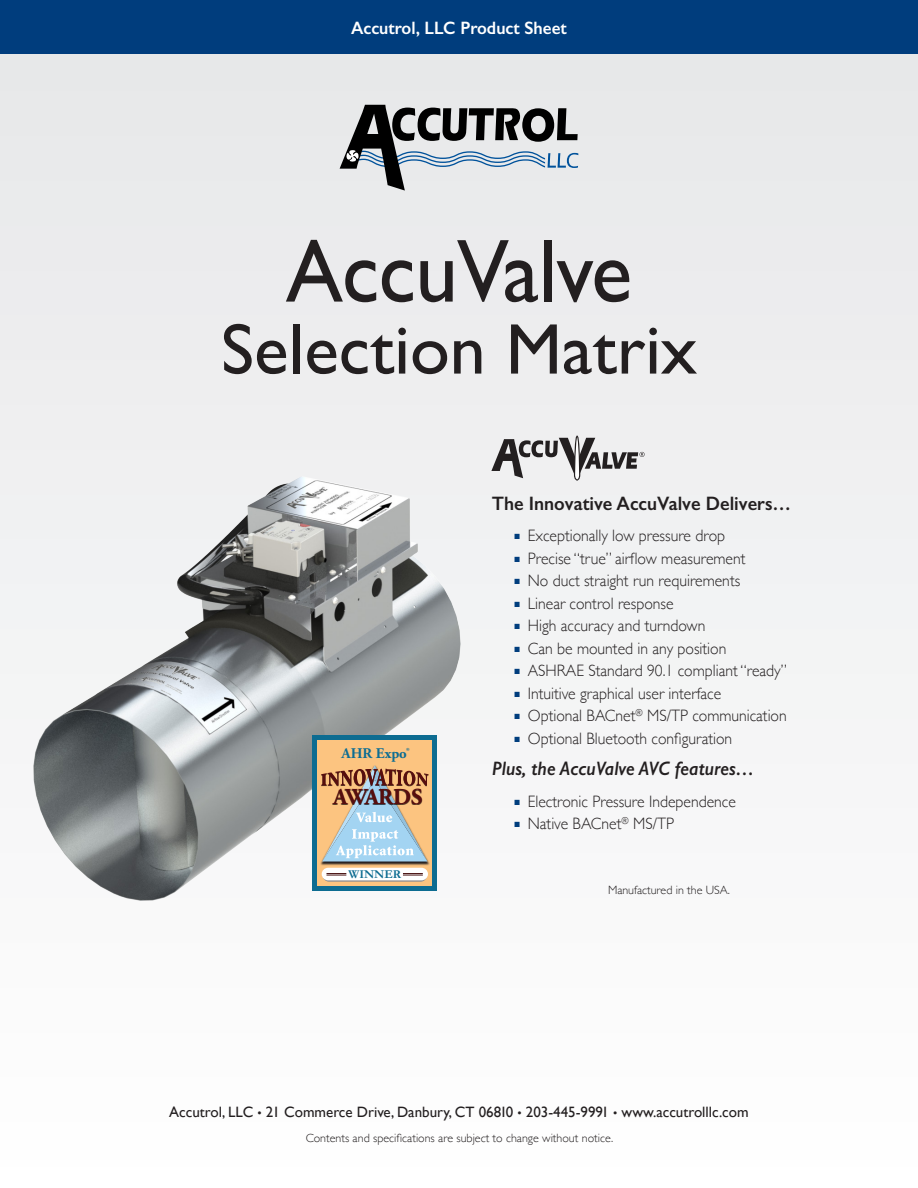
<style>
.page{position:relative;width:918px;height:1188px;background:#fff}
.page>*{position:absolute;margin:0;border:0;box-sizing:border-box;transform-origin:0 0}
.CoverTitle{font:90px "Gill Sans";letter-spacing:-.01em;color:#231f20;scale:.95 1}
.CoverTitle-2{font:72px "Gill Sans";color:#231f20}
.t1{font:700 22.8px "Adobe Garamond Pro";letter-spacing:-.04em;color:#570e0e}
.Subhead1{font:600 19.5px "Gill Sans";color:#231f20;scale:.95 1}
.Subhead1-2{font:italic 600 19.5px "Gill Sans";color:#231f20;scale:.95 1}
.t2{font:600 18px "Gill Sans";color:#fff;scale:.95 1}
.t3{font:300 16.5px "Gill Sans";color:#231f20;scale:.95 1}
.t4{font:15px "Gill Sans";color:#231f20}
.t5{font:700 14.7px "Adobe Garamond Pro";color:#0d6d93}
.CoverNote{font:300 12px "Gill Sans";color:#231f20}
.t6{font:700 12px "Garamond";color:#0d6c91}
.s1{color:#003d7d}
.s2{font-size:12px}
</style>
<div class="page">
<div style="left:0;top:50px;width:918px;height:1138px;background:linear-gradient(to right,#f2f2f3,#f3f4f4)"></div>
<svg style="left:340px;top:105px;width:238px;height:86px;background:#a0a5a8"></svg>
<div style="left:0;top:0;width:918px;height:54px;background:#003d7d"></div>
<img style="left:14px;top:467px;width:478px;height:445px">
<div style="left:313px;top:735px;width:124px;height:155px;background:#0d6c91"></div>
<div style="left:317px;top:740px;width:115px;height:146px;background:#fcc480"></div>
<img style="left:320px;top:862px;width:110px;height:4px">
<svg style="left:323px;top:869px;width:104px;height:13px"></svg>
<div style="left:322px;top:868px;width:106px;height:12px;background:#fff;border-radius:6px"></div>
<svg style="left:321px;top:765px;width:108px;height:97px"></svg>
<svg style="left:326px;top:873px;width:20px;height:3px"></svg>
<svg style="left:403px;top:873px;width:20px;height:3px"></svg>
<svg style="left:491px;top:436px;width:154px;height:45px"></svg>
<p class="t2" style="left:351px;top:17px;width:229px">Accutrol, LLC Product Sheet</p>
<p class="CoverTitle" style="left:286px;top:218px;width:366px">AccuValve</p>
<p class="CoverTitle-2" style="left:221px;top:307px;width:477px">Selection Matrix</p>
<p class="t5" style="left:342px;top:745px;width:70px">AHR Expo<sup>®</sup></p>
<p class="t1" style="left:333px;top:783px;width:91px">AWARDS</p>
<p class="t6" style="left:349px;top:866px;width:54px">WINNER</p>
<p class="Subhead1" style="left:492px;top:491px;width:316px">The Innovative AccuValve Delivers…</p>
<p class="t3" style="left:514px;top:523px;width:223px"><span class="s1">■</span> Exceptionally low pressure drop</p>
<p class="t3" style="left:514px;top:545px;width:245px"><span class="s1">■</span> Precise “true” airflow measurement</p>
<p class="t3" style="left:514px;top:568px;width:239px"><span class="s1">■</span> No duct straight run requirements</p>
<p class="t3" style="left:514px;top:590px;width:169px"><span class="s1">■</span> Linear control response</p>
<p class="t3" style="left:514px;top:613px;width:203px"><span class="s1">■</span> High accuracy and turndown</p>
<p class="t3" style="left:514px;top:635px;width:225px"><span class="s1">■</span> Can be mounted in any position</p>
<p class="t3" style="left:514px;top:658px;width:289px"><span class="s1">■</span> ASHRAE Standard 90.1 compliant “ready”</p>
<p class="t3" style="left:514px;top:680px;width:219px"><span class="s1">■</span> Intuitive graphical user interface</p>
<p class="t3" style="left:514px;top:703px;width:288px"><span class="s1">■</span> Optional BACnet<sup>®</sup> MS/TP communication</p>
<p class="t3" style="left:514px;top:725px;width:231px"><span class="s1">■</span> Optional Bluetooth configuration</p>
<p class="Subhead1-2" style="left:492px;top:757px;width:278px">Plus, the AccuValve AVC features…</p>
<p class="t3" style="left:514px;top:788px;width:235px"><span class="s1">■</span> Electronic Pressure Independence</p>
<p class="t3" style="left:514px;top:811px;width:170px"><span class="s1">■</span> Native BACnet<sup>®</sup> MS/TP</p>
<p class="CoverNote" style="left:608px;top:880px;width:124px">Manufactured in the USA.</p>
<p class="t4" style="left:169px;top:1103px;width:581px">Accutrol, LLC <span class="s2">•</span> 21 Commerce Drive, Danbury, CT 06810 <span class="s2">•</span> 203-445-9991 <span class="s2">•</span> www.accutrolllc.com</p>
<p class="CoverNote" style="left:306px;top:1129px;width:309px">Contents and specifications are subject to change without notice.</p>
</div>
